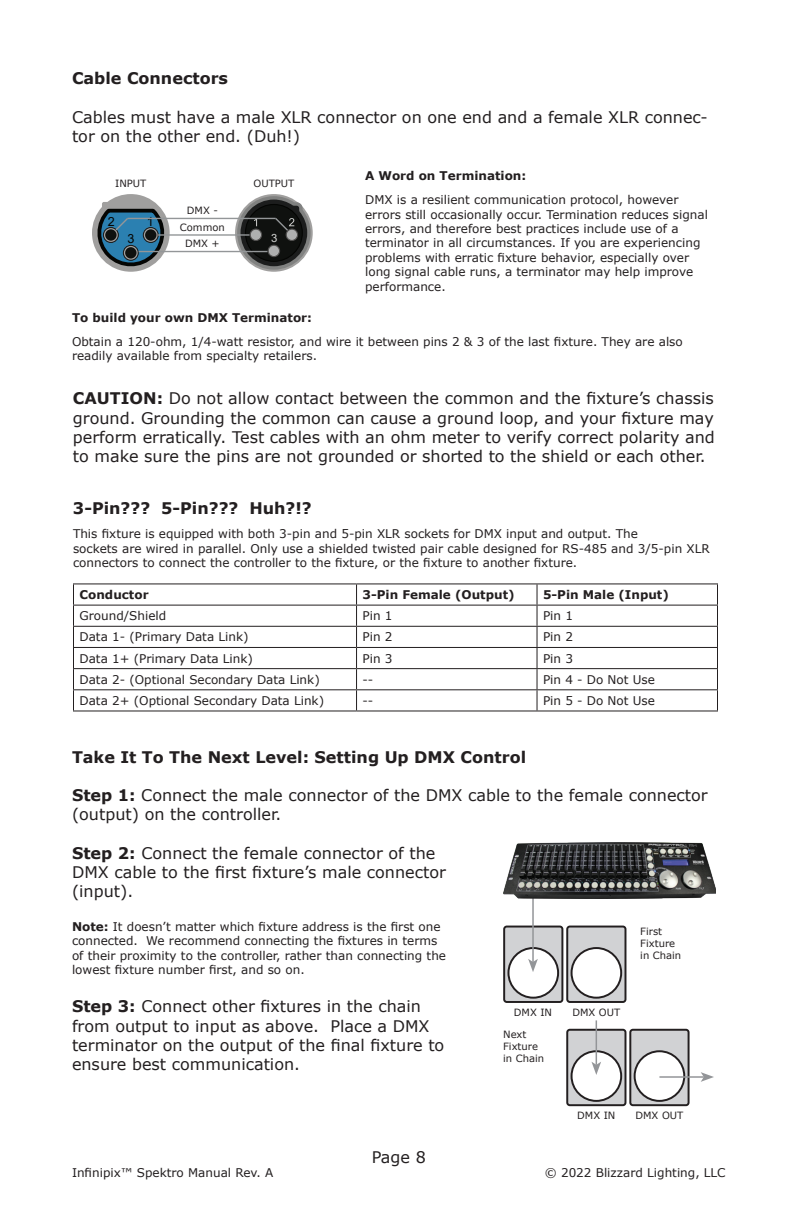
<style>
.page{position:relative;width:792px;height:1224px;background:#fff}
.page>*{position:absolute;margin:0;border:0;box-sizing:border-box;transform-origin:0 0}
.t1{font:16px/19.2px "Verdana";color:#231f20}
.t2{font:700 16px "Verdana";color:#231f20}
.t3{font:12.6px "Arial";color:#040503}
.t4{font:12px/14.4px "Verdana";color:#231f20}
.t5{font:700 12px "Verdana";color:#231f20}
.t6{font:11.4px "Arial";color:#d0d1cf}
.t7{font:10px/12px "Verdana";color:#231f20}
.s1{font-weight:700}
</style>
<div class="page">
<hr style="left:73px;top:583px;width:284px;height:1px;background:#231f20">
<hr style="left:357px;top:583px;width:180px;height:1px;background:#231f20">
<hr style="left:537px;top:583px;width:181px;height:1px;background:#231f20">
<hr style="left:73px;top:605px;width:284px;height:1px;background:#231f20">
<hr style="left:357px;top:605px;width:180px;height:1px;background:#231f20">
<hr style="left:537px;top:605px;width:181px;height:1px;background:#231f20">
<hr style="left:73px;top:626px;width:284px;height:1px;background:#231f20">
<hr style="left:357px;top:626px;width:180px;height:1px;background:#231f20">
<hr style="left:537px;top:626px;width:181px;height:1px;background:#231f20">
<hr style="left:73px;top:647px;width:284px;height:1px;background:#231f20">
<hr style="left:357px;top:647px;width:180px;height:1px;background:#231f20">
<hr style="left:537px;top:647px;width:181px;height:1px;background:#231f20">
<hr style="left:73px;top:668px;width:284px;height:1px;background:#231f20">
<hr style="left:357px;top:668px;width:180px;height:1px;background:#231f20">
<hr style="left:537px;top:668px;width:181px;height:1px;background:#231f20">
<hr style="left:73px;top:689px;width:284px;height:1px;background:#231f20">
<svg style="left:73px;top:584px;width:1px;height:126px"></svg>
<hr style="left:357px;top:689px;width:180px;height:1px;background:#231f20">
<svg style="left:356px;top:584px;width:1px;height:126px"></svg>
<hr style="left:537px;top:689px;width:181px;height:1px;background:#231f20">
<svg style="left:537px;top:584px;width:1px;height:126px"></svg>
<svg style="left:717px;top:584px;width:1px;height:126px"></svg>
<hr style="left:73px;top:710px;width:284px;height:1px;background:#231f20">
<hr style="left:357px;top:710px;width:180px;height:1px;background:#231f20">
<hr style="left:537px;top:710px;width:181px;height:1px;background:#231f20">
<hr style="left:158px;top:234px;width:91px;height:2px;background:#939698">
<hr style="left:139px;top:251px;width:128px;height:1px;background:#939698">
<hr style="left:128px;top:218px;width:148px;height:1px;background:#939698">
<svg style="left:92px;top:194px;width:79px;height:78px"></svg>
<svg style="left:235px;top:194px;width:77px;height:77px"></svg>
<div style="left:567px;top:927px;width:58px;height:75px;background:#d1d2d4;border-radius:3px"></div>
<div style="left:566px;top:926px;width:60px;height:77px;border:2px solid #231f20;border-radius:3px"></div>
<div style="left:572px;top:948px;width:49px;height:50px;background:#fff;border-radius:50%"></div>
<div style="left:571px;top:947px;width:51px;height:52px;border:2px solid #231f20;border-radius:50%"></div>
<div style="left:504px;top:927px;width:58px;height:75px;background:#d1d2d4;border-radius:3px"></div>
<div style="left:503px;top:926px;width:60px;height:77px;border:2px solid #231f20;border-radius:3px"></div>
<div style="left:508px;top:948px;width:50px;height:50px;background:#fff;border-radius:50%"></div>
<div style="left:507px;top:947px;width:52px;height:52px;border:2px solid #231f20;border-radius:50%"></div>
<hr style="left:532px;top:895px;width:2px;height:67px;background:#939598">
<svg style="left:528px;top:959px;width:10px;height:13px"></svg>
<div style="left:630px;top:1030px;width:59px;height:75px;background:#d1d2d4;border-radius:3px"></div>
<div style="left:629px;top:1029px;width:61px;height:77px;border:2px solid #231f20;border-radius:3px"></div>
<div style="left:635px;top:1051px;width:49px;height:50px;background:#fff;border-radius:50%"></div>
<div style="left:634px;top:1050px;width:51px;height:52px;border:2px solid #231f20;border-radius:50%"></div>
<div style="left:567px;top:1030px;width:58px;height:75px;background:#d1d2d4;border-radius:3px"></div>
<div style="left:566px;top:1029px;width:60px;height:77px;border:2px solid #231f20;border-radius:3px"></div>
<div style="left:572px;top:1051px;width:49px;height:50px;background:#fff;border-radius:50%"></div>
<div style="left:571px;top:1050px;width:51px;height:52px;border:2px solid #231f20;border-radius:50%"></div>
<hr style="left:596px;top:1020px;width:1px;height:45px;background:#939598">
<svg style="left:591px;top:1062px;width:10px;height:13px"></svg>
<hr style="left:659px;top:1076px;width:45px;height:2px;background:#939598">
<svg style="left:701px;top:1072px;width:13px;height:10px"></svg>
<img style="left:503px;top:842px;width:213px;height:57px">
<h1 class="t2" style="left:72px;top:67px;width:158px">Cable Connectors</h1>
<h1 class="t1" style="left:72px;top:107px;width:637px">Cables must have a male XLR connector on one end and a female XLR connec&shy;tor on the other end. (Duh!)</h1>
<p class="t7" style="left:115px;top:177px;width:33px">INPUT</p>
<p class="t7" style="left:254px;top:177px;width:42px">OUTPUT</p>
<p class="t7" style="left:180px;top:219px;width:46px;line-height:16.4px;text-align:center">Common<br>DMX +</p>
<p class="t7" style="left:187px;top:204px;width:33px">DMX -</p>
<p class="t3" style="left:108px;top:212px;width:9px">2</p>
<p class="t3" style="left:147px;top:212px;width:9px">1</p>
<p class="t3" style="left:127px;top:230px;width:9px">3</p>
<p class="t6" style="left:271px;top:231px;width:8px">3</p>
<p class="t5" style="left:365px;top:167px;width:163px">A Word on Termination:</p>
<p class="t4" style="left:365px;top:193px;width:344px">DMX is a resilient communication protocol, however errors still occasionally occur. Termination reduces signal errors, and therefore best practices include use of a terminator in all circumstances. If you are experiencing problems with erratic fixture behavior, especially over long signal cable runs, a terminator may help improve performance.</p>
<p class="t5" style="left:72px;top:309px;width:242px">To build your own DMX Terminator:</p>
<p class="t4" style="left:72px;top:334px;width:612px">Obtain a 120-ohm, 1/4-watt resistor, and wire it between pins 2 &amp; 3 of the last fixture. They are also readily available from specialty retailers.</p>
<p class="t1" style="left:73px;top:389px;width:643px;text-align:justify"><span class="s1">CAUTION:</span> Do not allow contact between the common and the fixture’s chassis ground. Grounding the common can cause a ground loop, and your fixture may perform erratically. Test cables with an ohm meter to verify correct polarity and to make sure the pins are not grounded or shorted to the shield or each other.</p>
<h1 class="t2" style="left:73px;top:497px;width:240px">3-Pin??? 5-Pin??? Huh?!?</h1>
<p class="t4" style="left:73px;top:527px;width:638px">This fixture is equipped with both 3-pin and 5-pin XLR sockets for DMX input and output. The<br>sockets are wired in parallel. Only use a shielded twisted pair cable designed for RS-485 and 3/5-pin XLR connectors to connect the controller to the fixture, or the fixture to another fixture.</p>
<p class="t5" style="left:80px;top:586px;width:71px">Conductor</p>
<p class="t5" style="left:363px;top:586px;width:154px">3-Pin Female (Output)</p>
<p class="t5" style="left:543px;top:586px;width:127px">5-Pin Male (Input)</p>
<p class="t4" style="left:80px;top:609px;width:88px">Ground/Shield</p>
<p class="t4" style="left:363px;top:609px;width:31px">Pin 1</p>
<p class="t4" style="left:543px;top:609px;width:31px">Pin 1</p>
<p class="t4" style="left:80px;top:630px;width:171px">Data 1- (Primary Data Link)</p>
<p class="t4" style="left:363px;top:630px;width:31px">Pin 2</p>
<p class="t4" style="left:543px;top:630px;width:31px">Pin 2</p>
<p class="t4" style="left:80px;top:651px;width:175px">Data 1+ (Primary Data Link)</p>
<p class="t4" style="left:363px;top:651px;width:31px">Pin 3</p>
<p class="t4" style="left:543px;top:651px;width:31px">Pin 3</p>
<p class="t4" style="left:80px;top:672px;width:242px">Data 2- (Optional Secondary Data Link)</p>
<p class="t4" style="left:363px;top:672px;width:12px">--</p>
<p class="t4" style="left:543px;top:672px;width:114px">Pin 4 - Do Not Use</p>
<p class="t4" style="left:80px;top:693px;width:246px">Data 2+ (Optional Secondary Data Link)</p>
<p class="t4" style="left:363px;top:693px;width:12px">--</p>
<p class="t4" style="left:543px;top:693px;width:114px">Pin 5 - Do Not Use</p>
<h1 class="t2" style="left:72px;top:746px;width:456px">Take It To The Next Level: Setting Up DMX Control</h1>
<h1 class="t1" style="left:72px;top:786px;width:637px"><span class="s1">Step 1:</span> Connect the male connector of the DMX cable to the female connector (output) on the controller.</h1>
<h1 class="t1" style="left:72px;top:843px;width:375px"><span class="s1">Step 2:</span> Connect the female connector of the<br>DMX cable to the first fixture’s male connector (input).</h1>
<p class="t4" style="left:72px;top:919px;width:376px"><span class="s1">Note:</span> It doesn’t matter which fixture address is the first one connected. We recommend connecting the fixtures in terms of their proximity to the controller, rather than connecting the lowest fixture number first, and so on.</p>
<h1 class="t1" style="left:72px;top:997px;width:374px"><span class="s1">Step 3:</span> Connect other fixtures in the chain from output to input as above. Place a DMX terminator on the output of the final fixture to ensure best communication.</h1>
<p class="t7" style="left:640px;top:925px;width:42px">First<br>Fixture in Chain</p>
<p class="t7" style="left:514px;top:1006px;width:40px">DMX IN</p>
<p class="t7" style="left:572px;top:1006px;width:49px">DMX OUT</p>
<p class="t7" style="left:503px;top:1029px;width:42px">Next<br>Fixture in Chain</p>
<p class="t7" style="left:577px;top:1109px;width:40px">DMX IN</p>
<p class="t7" style="left:636px;top:1109px;width:49px">DMX OUT</p>
<h1 class="t1" style="left:372px;top:1147px;width:56px">Page 8</h1>
<p class="t4" style="left:72px;top:1165px;width:203px">Infinipix™ Spektro Manual Rev. A</p>
<p class="t4" style="left:545px;top:1165px;width:182px">© 2022 Blizzard Lighting, LLC</p>
</div>
